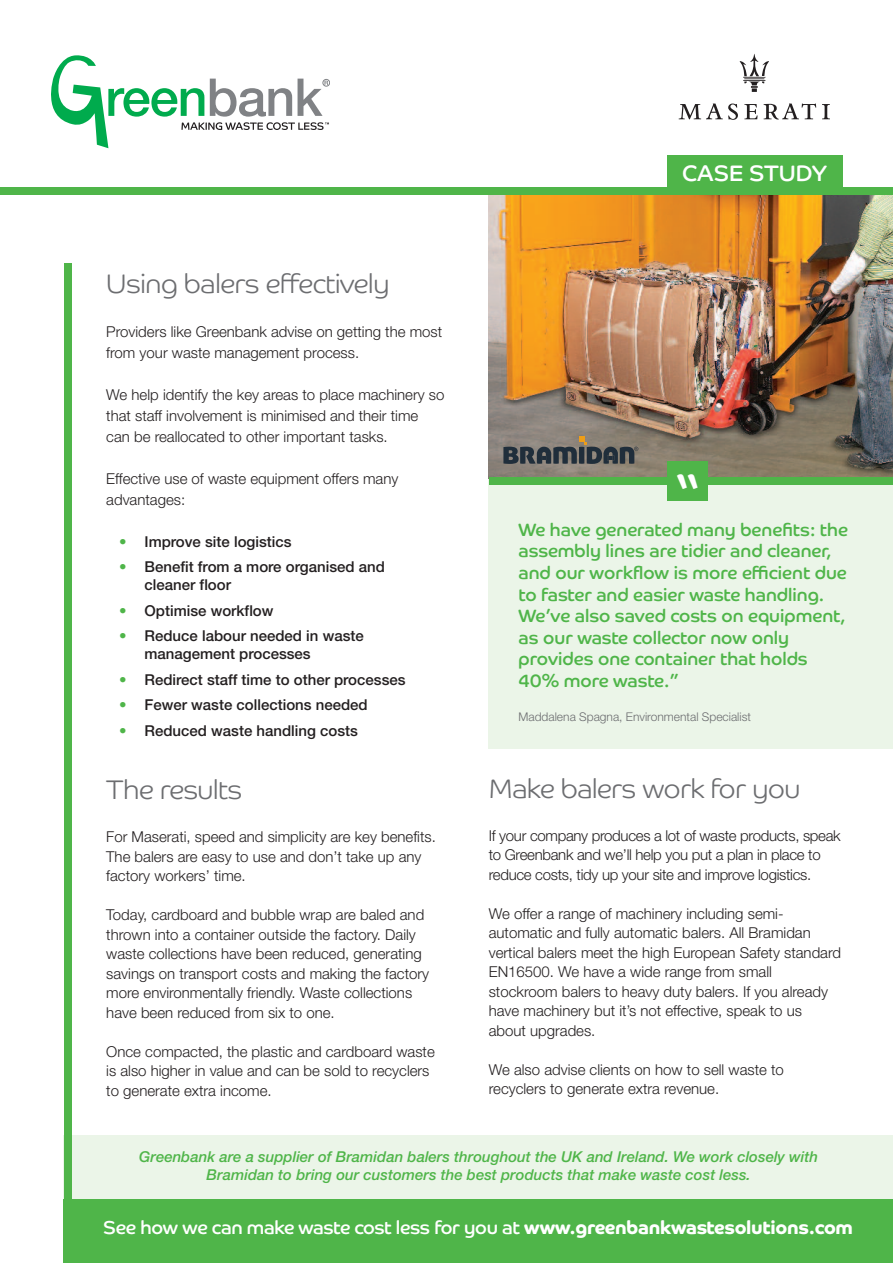
<style>
.page{position:relative;width:893px;height:1263px;background:#fff}
.page>*{position:absolute;margin:0;border:0;box-sizing:border-box;transform-origin:0 0}
.t1{font:49.95px "Co Headline";color:#fff}
.t2{font:27px "Co Headline Lt";letter-spacing:-.01em;color:#6c6d70}
.t3{font:22.5px "Co Headline";color:#fff}
.t4{font:18.75px "Co Headline";letter-spacing:-.015em;color:#fff}
.t5{font:18px/21.6px "Co Headline";color:#4fb549}
.t6{font:300 15px/19.5px "Helvetica Neue";color:#231f20}
.t7{font:500 15px/18px "Helvetica Neue";color:#231f20}
.t8{font:italic 500 15px/18px "Helvetica Neue";color:#4fb549;text-align:center}
.t9{font:300 15px/19.5px "Helvetica Neue";letter-spacing:-.02em;color:#231f20}
.t10{font:300 12px "Helvetica Neue";color:#6c6d70}
.s1{font-weight:300;color:#4fb549}
.s2{font-family:"Co Headline Bd"}
</style>
<div class="page">
<div style="left:64px;top:1135px;width:829px;height:64px;background:#ebf5e8"></div>
<div style="left:64px;top:1199px;width:829px;height:64px;background:#4fb549"></div>
<img style="left:489px;top:195px;width:404px;height:282px">
<div style="left:64px;top:263px;width:7px;height:1000px;background:#4fb549"></div>
<div style="left:667px;top:155px;width:175px;height:37px;background:#4fb549"></div>
<svg style="left:679px;top:104px;width:151px;height:16px"></svg>
<svg style="left:739px;top:54px;width:30px;height:38px"></svg>
<div style="left:0;top:187px;width:893px;height:8px;background:#4fb549"></div>
<div style="left:323px;top:79px;width:7px;height:7px;border:1px solid #808285;border-radius:50%"></div>
<svg style="left:51px;top:55px;width:278px;height:93px"></svg>
<div style="left:489px;top:479px;width:404px;height:269px;background:#ebf5e8"></div>
<div style="left:489px;top:477px;width:404px;height:8px;background:#4fb549"></div>
<div style="left:667px;top:462px;width:41px;height:39px;background:#4fb549"></div>
<svg style="left:503px;top:437px;width:135px;height:27px;background:#5e5f5d"></svg>
<h2 class="t2" style="left:106px;top:267px;width:284px">Using balers effectively</h2>
<p class="t6" style="left:106px;top:322px;width:337px;line-height:21px">Providers like Greenbank advise on getting the most from your waste management process.</p>
<p class="t6" style="left:106px;top:385px;width:340px;line-height:21px">We help identify the key areas to place machinery so that staff involvement is minimised and their time can be reallocated to other important tasks.</p>
<p class="t6" style="left:106px;top:469px;width:294px;line-height:21px">Effective use of waste equipment offers many advantages:</p>
<p class="t7" style="left:119px;top:534px;width:174px"><span class="s1">•</span> Improve site logistics</p>
<p class="t7" style="left:145px;top:559px;width:242px;text-indent:-26px"><span class="s1">•</span> Benefit from a more organised and cleaner floor</p>
<p class="t7" style="left:119px;top:603px;width:156px"><span class="s1">•</span> Optimise workflow</p>
<p class="t7" style="left:145px;top:628px;width:221px;text-indent:-26px"><span class="s1">•</span> Reduce labour needed in waste management processes</p>
<p class="t7" style="left:119px;top:672px;width:288px"><span class="s1">•</span> Redirect staff time to other processes</p>
<p class="t7" style="left:119px;top:697px;width:250px"><span class="s1">•</span> Fewer waste collections needed</p>
<p class="t7" style="left:119px;top:723px;width:240px"><span class="s1">•</span> Reduced waste handling costs</p>
<h2 class="t2" style="left:106px;top:774px;width:137px">The results</h2>
<p class="t6" style="left:106px;top:828px;width:331px">For Maserati, speed and simplicity are key benefits.<br>The balers are easy to use and don’t take up any factory workers’ time.</p>
<p class="t6" style="left:106px;top:906px;width:324px">Today, cardboard and bubble wrap are baled and thrown into a container outside the factory. Daily waste collections have been reduced, generating savings on transport costs and making the factory more environmentally friendly. Waste collections have been reduced from six to one.</p>
<p class="t6" style="left:106px;top:1043px;width:330px">Once compacted, the plastic and cardboard waste is also higher in value and can be sold to recyclers to generate extra income.</p>
<h3 class="t3" style="left:682px;top:160px;width:146px">CASE STUDY</h3>
<h1 class="t1" style="left:675px;top:463px;width:27px">“</h1>
<p class="t5" style="left:518px;top:519px;width:331px">We have generated many benefits: the assembly lines are tidier and cleaner, and our workflow is more efficient due to faster and easier waste handling.<br>We’ve also saved costs on equipment, as our waste collector now only provides one container that holds 40% more waste.”</p>
<p class="t10" style="left:518px;top:712px;width:234px">Maddalena Spagna, Environmental Specialist</p>
<h2 class="t2" style="left:489px;top:773px;width:313px">Make balers work for you</h2>
<p class="t9" style="left:489px;top:827px;width:353px">If your company produces a lot of waste products, speak to Greenbank and we’ll help you put a plan in place to reduce costs, tidy up your site and improve logistics.</p>
<p class="t6" style="left:489px;top:905px;width:354px">We offer a range of machinery including semi&shy;automatic and fully automatic balers. All Bramidan vertical balers meet the high European Safety standard EN16500. We have a wide range from small stockroom balers to heavy duty balers. If you already have machinery but it’s not effective, speak to us about upgrades.</p>
<p class="t6" style="left:489px;top:1061px;width:297px">We also advise clients on how to sell waste to recyclers to generate extra revenue.</p>
<p class="t8" style="left:139px;top:1149px;width:681px">Greenbank are a supplier of Bramidan balers throughout the UK and Ireland. We work closely with<br>Bramidan to bring our customers the best products that make waste cost less.</p>
<p class="t4" style="left:103px;top:1216px;width:751px">See how we can make waste cost less for you at <span class="s2">www.greenbankwastesolutions.com</span></p>
</div>
